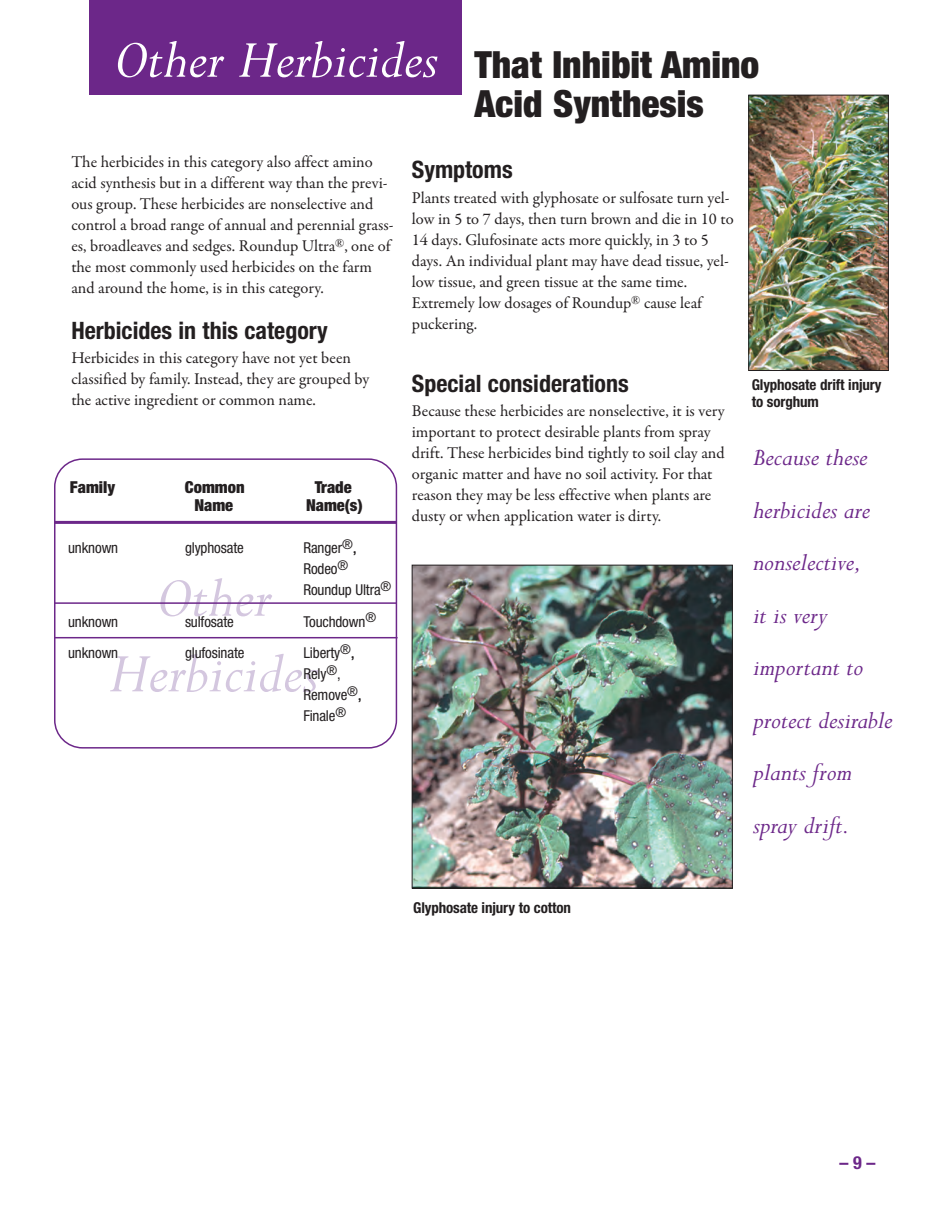
<style>
.page{position:relative;width:945px;height:1215px;background:#fff}
.page>*{position:absolute;margin:0;border:0;box-sizing:border-box;transform-origin:0 0}
.t1{font:italic 63px/75.6px "Perpetua";color:#d4c7df;text-align:center}
.t2{font:900 condensed 37.5px/39px "Helvetica Neue";color:#231f20}
.t3{font:italic 27px/52.5px "Perpetua";color:#6c2789}
.t4{font:700 condensed 24px "Helvetica Neue";color:#231f20}
.t5{font:700 condensed 18px "Helvetica Neue";color:#6c2789}
.t6{font:16.5px/21px "Garamond Premr Pro";color:#231f20}
.t7{font:900 condensed 16.5px "Helvetica Neue";color:#231f20}
.t8{font:condensed 15px/21px "Helvetica Neue";letter-spacing:-.01em;color:#231f20}
.t9{font:700 condensed 15px/16.5px "Helvetica Neue";letter-spacing:-.01em;color:#231f20}
.s1{font-family:"Perpetua";font-weight:400;font-style:italic;font-stretch:normal;font-size:60px;color:#fff}
</style>
<div class="page">
<svg style="left:54px;top:458px;width:343px;height:291px"></svg>
<img style="left:750px;top:97px;width:137px;height:272px">
<div style="left:748px;top:95px;width:141px;height:276px;border:1px solid #231f20"></div>
<div style="left:89px;top:0;width:373px;height:95px;background:#6c2789"></div>
<hr style="left:54px;top:521px;width:342px;height:3px;background:#6c2789">
<hr style="left:54px;top:602px;width:342px;height:2px;background:#6c2789">
<hr style="left:55px;top:637px;width:343px;height:1px;background:#6c2789">
<img style="left:414px;top:567px;width:317px;height:320px">
<div style="left:412px;top:565px;width:321px;height:324px;border:1px solid #231f20"></div>
<h2 class="t2" style="left:474px;top:44px;width:286px;text-indent:-361px"><span class="s1">Other Herbicides</span> That Inhibit Amino<br>Acid Synthesis</h2>
<p class="t6" style="left:71px;top:153px;width:324px">The herbicides in this category also affect amino acid synthesis but in a different way than the previ&shy;ous group. These herbicides are nonselective and control a broad range of annual and perennial grass&shy;es, broadleaves and sedges. Roundup Ultra<sup>®</sup>, one of the most commonly used herbicides on the farm and around the home, is in this category.</p>
<h3 class="t4" style="left:71px;top:316px;width:258px">Herbicides in this category</h3>
<p class="t6" style="left:71px;top:349px;width:299px">Herbicides in this category have not yet been classified by family. Instead, they are grouped by the active ingredient or common name.</p>
<p class="t7" style="left:70px;top:477px;width:47px">Family</p>
<p class="t7" style="left:185px;top:477px;width:61px">Common</p>
<p class="t7" style="left:315px;top:477px;width:38px">Trade</p>
<p class="t7" style="left:194px;top:495px;width:40px">Name</p>
<p class="t7" style="left:306px;top:495px;width:58px">Name(s)</p>
<p class="t8" style="left:68px;top:539px;width:52px">unknown</p>
<p class="t8" style="left:185px;top:539px;width:60px">glyphosate</p>
<p class="t8" style="left:303px;top:539px;width:89px">Ranger<sup>®</sup>,<br>Rodeo<sup>®<br></sup>Roundup Ultra<sup>®</sup></p>
<p class="t8" style="left:68px;top:612px;width:52px">unknown</p>
<p class="t8" style="left:185px;top:612px;width:50px">sulfosate</p>
<p class="t8" style="left:303px;top:612px;width:74px">Touchdown<sup>®</sup></p>
<p class="t8" style="left:68px;top:644px;width:52px">unknown</p>
<p class="t8" style="left:185px;top:644px;width:61px">glufosinate</p>
<p class="t8" style="left:303px;top:644px;width:60px">Liberty<sup>®</sup>,<br>Rely<sup>®</sup>,<br>Remove<sup>®</sup>,<br>Finale<sup>®</sup></p>
<h1 class="t1" style="left:110px;top:567px;width:210px">Other<br>Herbicides</h1>
<h3 class="t4" style="left:412px;top:155px;width:102px">Symptoms</h3>
<p class="t6" style="left:412px;top:188px;width:323px">Plants treated with glyphosate or sulfosate turn yel&shy;low in 5 to 7 days, then turn brown and die in 10 to 14 days. Glufosinate acts more quickly, in 3 to 5 days. An individual plant may have dead tissue, yel&shy;low tissue, and green tissue at the same time.<br>Extremely low dosages of Roundup<sup>®</sup> cause leaf puckering.</p>
<h3 class="t4" style="left:412px;top:369px;width:218px">Special considerations</h3>
<p class="t6" style="left:412px;top:402px;width:314px">Because these herbicides are nonselective, it is very important to protect desirable plants from spray drift. These herbicides bind tightly to soil clay and organic matter and have no soil activity. For that reason they may be less effective when plants are dusty or when application water is dirty.</p>
<p class="t9" style="left:752px;top:377px;width:131px">Glyphosate drift injury to sorghum</p>
<h3 class="t3" style="left:753px;top:435px;width:141px">Because these herbicides are nonselective,<br>it is very important to protect desirable plants from spray drift.</h3>
<p class="t9" style="left:413px;top:899px;width:159px">Glyphosate injury to cotton</p>
<p class="t5" style="left:839px;top:1151px;width:38px">–9–</p>
</div>
